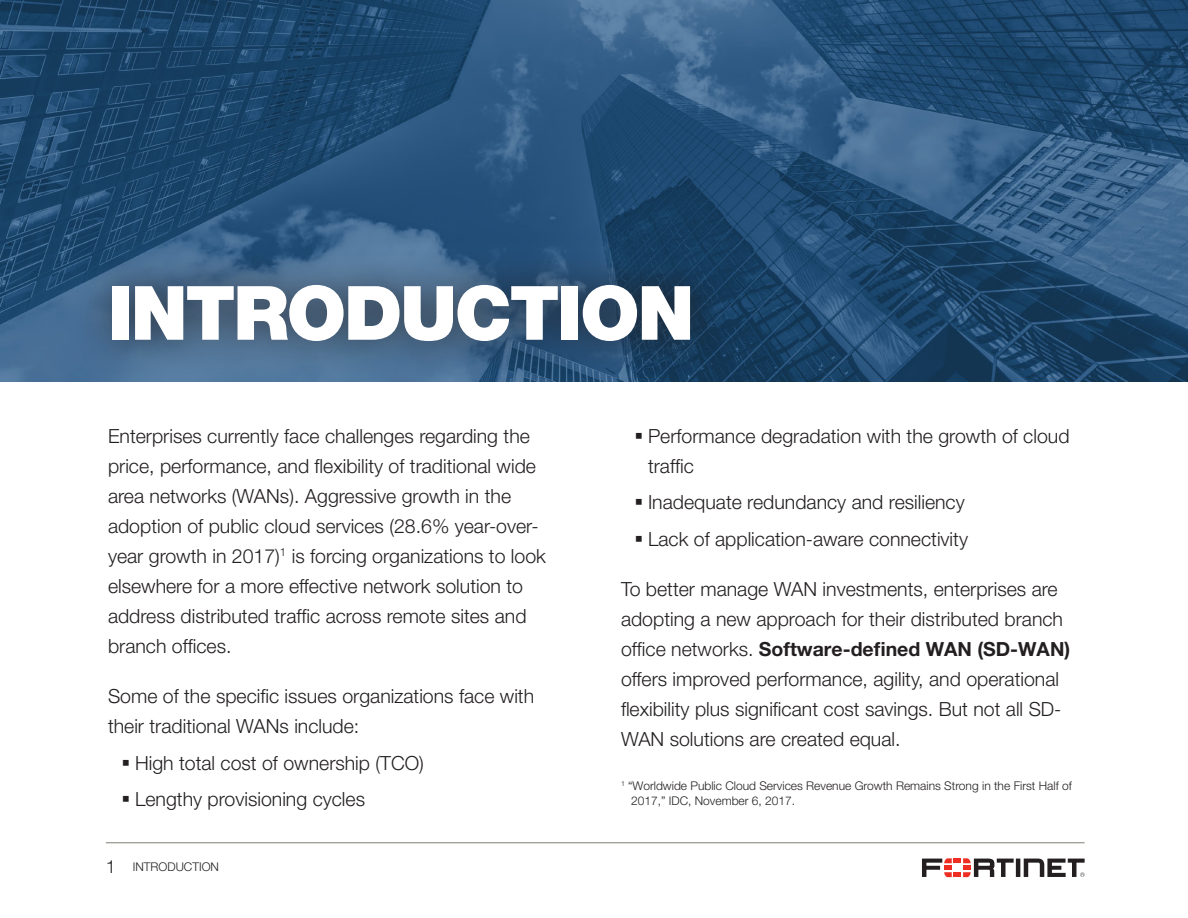
<style>
.page{position:relative;width:1188px;height:918px;background:#fff}
.page>*{position:absolute;margin:0;border:0;box-sizing:border-box;transform-origin:0 0}
.t1{font:900 75px "Helvetica Neue LT Pro";letter-spacing:-.03em;color:#fff}
.Body_Copy{font:300 19.5px/30px "Helvetica Neue LT Pro";color:#231f20}
.Body_Copy-2{font:300 12px/14.4px "Helvetica Neue LT Pro";color:#231f20}
.s1{font-size:18px}
.s2{font-weight:700}
</style>
<div class="page">
<img style="left:0;top:0;width:1188px;height:381px">
<div style="left:74px;top:249px;width:654px;height:129px;background:#231f20;opacity:.7"></div>
<svg style="left:922px;top:858px;width:163px;height:19px"></svg>
<hr style="left:106px;top:842px;width:979px;height:1px;background:#807f74">
<p class="t1" style="left:108px;top:268px;width:588px">INTRODUCTION</p>
<p class="Body_Copy" style="left:108px;top:420px;width:440px">Enterprises currently face challenges regarding the price, performance, and flexibility of traditional wide area networks (WANs). Aggressive growth in the adoption of public cloud services (28.6% year-over&shy;year growth in 2017)<sup>1</sup> is forcing organizations to look elsewhere for a more effective network solution to address distributed traffic across remote sites and branch offices.</p>
<p class="Body_Copy" style="left:108px;top:681px;width:428px">Some of the specific issues organizations face with their traditional WANs include:</p>
<p class="Body_Copy" style="left:122px;top:747px;width:304px">▪ High total cost of ownership (TCO)</p>
<p class="Body_Copy" style="left:122px;top:784px;width:245px">▪ Lengthy provisioning cycles</p>
<p class="Body_Copy-2" style="left:106px;top:859px;width:115px"><span class="s1">1</span> INTRODUCTION</p>
<p class="Body_Copy" style="left:648px;top:420px;width:423px;text-indent:-14px">▪ Performance degradation with the growth of cloud traffic</p>
<p class="Body_Copy" style="left:634px;top:487px;width:332px">▪ Inadequate redundancy and resiliency</p>
<p class="Body_Copy" style="left:634px;top:524px;width:335px">▪ Lack of application-aware connectivity</p>
<p class="Body_Copy" style="left:621px;top:574px;width:451px">To better manage WAN investments, enterprises are adopting a new approach for their distributed branch office networks. <span class="s2">Software-defined WAN (SD-WAN) </span>offers improved performance, agility, and operational flexibility plus significant cost savings. But not all SD-WAN solutions are created equal.</p>
<p class="Body_Copy-2" style="left:631px;top:779px;width:442px;text-indent:-10px"><sup>1</sup> “Worldwide Public Cloud Services Revenue Growth Remains Strong in the First Half of<br>2017,” IDC, November 6, 2017.</p>
</div>
